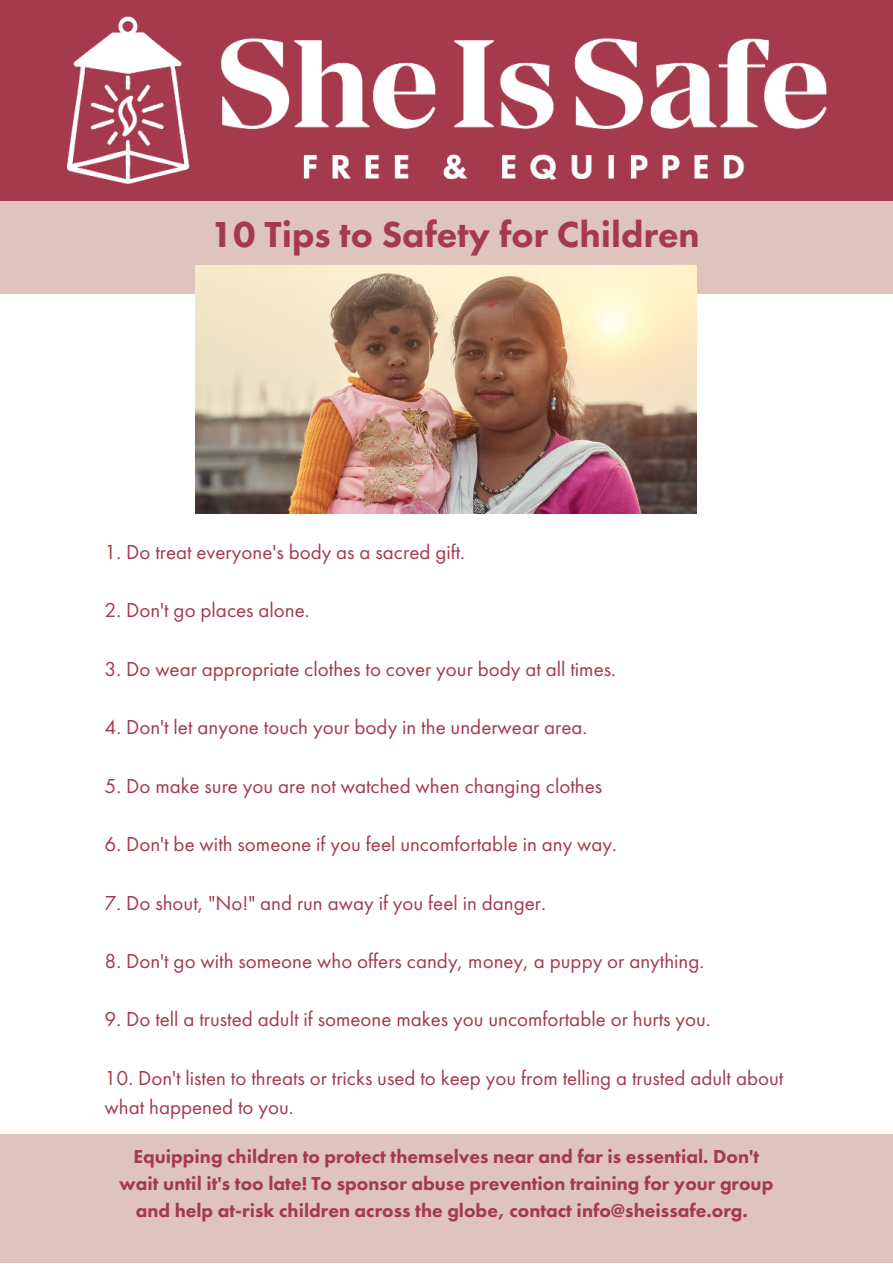
<style>
.page{position:relative;width:893px;height:1264px;background:#fff}
.page>*{position:absolute;margin:0;border:0;box-sizing:border-box;transform-origin:0 0}
.t1{font:800 37.5px "Futura PT";color:#a43a4b}
.t2{font:21px/29.2px "Futura PT";color:#a43a4b}
.t3{font:800 19.5px/27px "Futura PT";color:#a43a4b;text-align:center}
</style>
<div class="page">
<img style="left:0;top:0;width:892px;height:201px">
<div style="left:0;top:201px;width:892px;height:92px;background:#dec4bd"></div>
<img style="left:196px;top:265px;width:500px;height:248px">
<div style="left:0;top:1134px;width:892px;height:128px;background:#dec4bd"></div>
<h1 class="t1" style="left:211px;top:218px;width:490px">10 Tips to Safety for Children</h1>
<p class="t2" style="left:105px;top:537px;width:362px">1. Do treat everyone's body as a sacred gift.</p>
<p class="t2" style="left:105px;top:595px;width:206px">2. Don't go places alone.</p>
<p class="t2" style="left:105px;top:653px;width:513px">3. Do wear appropriate clothes to cover your body at all times.</p>
<p class="t2" style="left:105px;top:712px;width:484px">4. Don't let anyone touch your body in the underwear area.</p>
<p class="t2" style="left:105px;top:770px;width:499px">5. Do make sure you are not watched when changing clothes</p>
<p class="t2" style="left:105px;top:829px;width:514px">6. Don't be with someone if you feel uncomfortable in any way.</p>
<p class="t2" style="left:105px;top:887px;width:443px">7. Do shout, "No!" and run away if you feel in danger.</p>
<p class="t2" style="left:105px;top:946px;width:601px">8. Don't go with someone who offers candy, money, a puppy or anything.</p>
<p class="t2" style="left:105px;top:1004px;width:607px">9. Do tell a trusted adult if someone makes you uncomfortable or hurts you.</p>
<p class="t2" style="left:105px;top:1063px;width:680px">10. Don't listen to threats or tricks used to keep you from telling a trusted adult about what happened to you.</p>
<p class="t3" style="left:119px;top:1144px;width:655px">Equipping children to protect themselves near and far is essential. Don't wait until it's too late! To sponsor abuse prevention training for your group and help at-risk children across the globe, contact info@sheissafe.org.</p>
</div>
